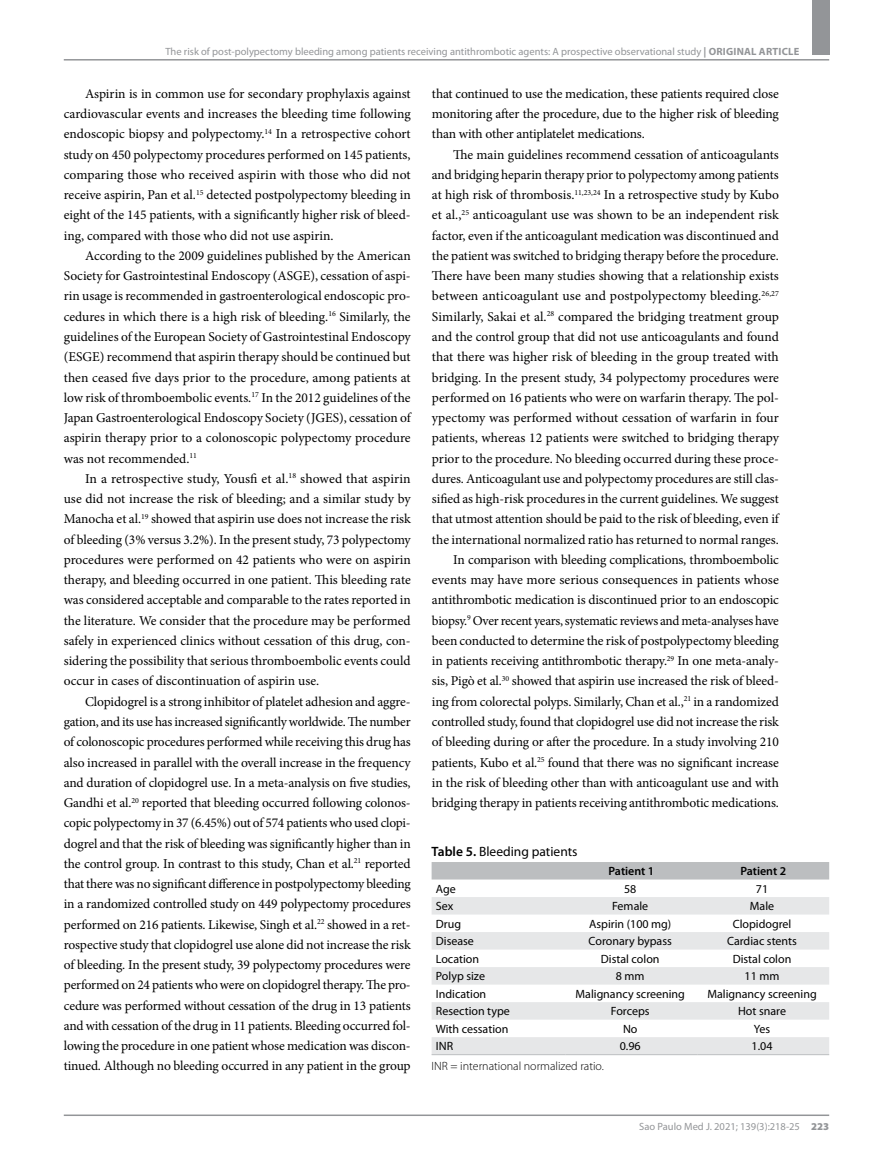
<style>
.page{position:relative;width:893px;height:1170px;background:#fff}
.page>*{position:absolute;margin:0;border:0;box-sizing:border-box;transform-origin:0 0}
.t1{font:13.5px/20.2px "Minion Pro";letter-spacing:-.005em;color:#000;text-align:justify}
.t2{font:13.5px "Myriad Pro";color:#000}
.t3{font:12px "Myriad Pro";color:#000}
.t4{font:300 12px "Myriad Pro";color:#000}
.t5{font:600 12px "Myriad Pro";letter-spacing:-.005em;color:#000}
.t6{font:10.5px "Myriad Pro";color:#939598}
.s1{font-weight:700}
.s2{font-weight:600}
.s3{font-weight:900}
</style>
<div class="page">
<div style="left:812px;top:0;width:17px;height:55px;background:#939598"></div>
<hr style="left:64px;top:59px;width:765px;height:2px;background:#939598">
<hr style="left:64px;top:1114px;width:765px;height:1px;background:#939598">
<div style="left:432px;top:862px;width:397px;height:17px;background:#bcbec0"></div>
<svg style="left:432px;top:897px;width:397px;height:157px;fill:#e6e7e8"></svg>
<hr style="left:432px;top:1054px;width:134px;height:1px;background:#bcbec0">
<hr style="left:566px;top:1054px;width:131px;height:1px;background:#bcbec0">
<hr style="left:697px;top:1054px;width:132px;height:1px;background:#bcbec0">
<p class="t6" style="left:165px;top:45px;width:635px">The risk of post-polypectomy bleeding among patients receiving antithrombotic agents: A prospective observational study <span class="s1">| ORIGINAL ARTICLE</span></p>
<p class="t1" style="left:64px;top:83px;width:348px;text-indent:21px">Aspirin is in common use for secondary prophylaxis against cardiovascular events and increases the bleeding time following endoscopic biopsy and polypectomy.<sup>14</sup> In a retrospective cohort study on 450 polypectomy procedures performed on 145 patients, comparing those who received aspirin with those who did not receive aspirin, Pan et al.<sup>15</sup> detected postpolypectomy bleeding in eight of the 145 patients, with a significantly higher risk of bleed&shy;ing, compared with those who did not use aspirin.</p>
<p class="t1" style="left:64px;top:245px;width:348px;text-indent:21px">According to the 2009 guidelines published by the American Society for Gastrointestinal Endoscopy (ASGE), cessation of aspi&shy;rin usage is recommended in gastroenterological endoscopic pro&shy;cedures in which there is a high risk of bleeding.<sup>16</sup> Similarly, the guidelines of the European Society of Gastrointestinal Endoscopy (ESGE) recommend that aspirin therapy should be continued but then ceased five days prior to the procedure, among patients at low risk of thromboembolic events.<sup>17</sup> In the 2012 guidelines of the Japan Gastroenterological Endoscopy Society (JGES), cessation of aspirin therapy prior to a colonoscopic polypectomy procedure was not recommended.<sup>11</sup></p>
<p class="t1" style="left:64px;top:468px;width:349px;text-indent:21px">In a retrospective study, Yousfi et al.<sup>18</sup> showed that aspirin use did not increase the risk of bleeding; and a similar study by Manocha et al.<sup>19</sup> showed that aspirin use does not increase the risk of bleeding (3% versus 3.2%). In the present study, 73 polypectomy procedures were performed on 42 patients who were on aspirin therapy, and bleeding occurred in one patient. This bleeding rate was considered acceptable and comparable to the rates reported in the literature. We consider that the procedure may be performed safely in experienced clinics without cessation of this drug, con&shy;sidering the possibility that serious thromboembolic events could occur in cases of discontinuation of aspirin use.</p>
<p class="t1" style="left:64px;top:691px;width:349px;text-indent:21px">Clopidogrel is a strong inhibitor of platelet adhesion and aggre&shy;gation, and its use has increased significantly worldwide. The number of colonoscopic procedures performed while receiving this drug has also increased in parallel with the overall increase in the frequency and duration of clopidogrel use. In a meta-analysis on five studies, Gandhi et al.<sup>20</sup> reported that bleeding occurred following colonos&shy;copic polypectomy in 37 (6.45%) out of 574 patients who used clopi&shy;dogrel and that the risk of bleeding was significantly higher than in the control group. In contrast to this study, Chan et al.<sup>21</sup> reported that there was no significant difference in postpolypectomy bleeding in a randomized controlled study on 449 polypectomy procedures performed on 216 patients. Likewise, Singh et al.<sup>22</sup> showed in a ret&shy;rospective study that clopidogrel use alone did not increase the risk of bleeding. In the present study, 39 polypectomy procedures were performed on 24 patients who were on clopidogrel therapy. The pro&shy;cedure was performed without cessation of the drug in 13 patients and with cessation of the drug in 11 patients. Bleeding occurred fol&shy;lowing the procedure in one patient whose medication was discon&shy;tinued. Although no bleeding occurred in any patient in the group</p>
<p class="t1" style="left:432px;top:83px;width:348px">that continued to use the medication, these patients required close monitoring after the procedure, due to the higher risk of bleeding than with other antiplatelet medications.</p>
<p class="t1" style="left:432px;top:144px;width:349px;text-align:right">The main guidelines recommend cessation of anticoagulants and bridging heparin therapy prior to polypectomy among patients at high risk of thrombosis.<sup>11,23,24</sup> In a retrospective study by Kubo et al.,<sup>25</sup> anticoagulant use was shown to be an independent risk factor, even if the anticoagulant medication was discontinued and the patient was switched to bridging therapy before the procedure.<br>There have been many studies showing that a relationship exists between anticoagulant use and postpolypectomy bleeding.<sup>26,27<br></sup>Similarly, Sakai et al.<sup>28</sup> compared the bridging treatment group and the control group that did not use anticoagulants and found that there was higher risk of bleeding in the group treated with bridging. In the present study, 34 polypectomy procedures were performed on 16 patients who were on warfarin therapy. The pol&shy;ypectomy was performed without cessation of warfarin in four patients, whereas 12 patients were switched to bridging therapy prior to the procedure. No bleeding occurred during these proce&shy;dures. Anticoagulant use and polypectomy procedures are still clas&shy;sified as high-risk procedures in the current guidelines. We suggest that utmost attention should be paid to the risk of bleeding, even if the international normalized ratio has returned to normal ranges.<br>In comparison with bleeding complications, thromboembolic events may have more serious consequences in patients whose antithrombotic medication is discontinued prior to an endoscopic biopsy.<sup>9</sup> Over recent years, systematic reviews and meta-analyses have been conducted to determine the risk of postpolypectomy bleeding in patients receiving antithrombotic therapy.<sup>29</sup> In one meta-analy&shy;sis, Pigò et al.<sup>30</sup> showed that aspirin use increased the risk of bleed&shy;ing from colorectal polyps. Similarly, Chan et al.,<sup>21</sup> in a randomized controlled study, found that clopidogrel use did not increase the risk of bleeding during or after the procedure. In a study involving 210 patients, Kubo et al.<sup>25</sup> found that there was no significant increase in the risk of bleeding other than with anticoagulant use and with bridging therapy in patients receiving antithrombotic medications.</p>
<p class="t2" style="left:432px;top:842px;width:147px"><span class="s2">Table 5.</span> Bleeding patients</p>
<p class="t5" style="left:608px;top:863px;width:47px">Patient 1</p>
<p class="t5" style="left:740px;top:863px;width:47px">Patient 2</p>
<p class="t3" style="left:436px;top:881px;width:21px">Age</p>
<p class="t3" style="left:624px;top:881px;width:14px">58</p>
<p class="t3" style="left:756px;top:881px;width:14px">71</p>
<p class="t3" style="left:436px;top:898px;width:19px">Sex</p>
<p class="t3" style="left:612px;top:898px;width:38px">Female</p>
<p class="t3" style="left:750px;top:898px;width:26px">Male</p>
<p class="t3" style="left:436px;top:916px;width:27px">Drug</p>
<p class="t3" style="left:589px;top:916px;width:84px">Aspirin (100 mg)</p>
<p class="t3" style="left:733px;top:916px;width:60px">Clopidogrel</p>
<p class="t3" style="left:436px;top:933px;width:40px">Disease</p>
<p class="t3" style="left:589px;top:933px;width:85px">Coronary bypass</p>
<p class="t3" style="left:727px;top:933px;width:71px">Cardiac stents</p>
<p class="t3" style="left:436px;top:951px;width:45px">Location</p>
<p class="t3" style="left:601px;top:951px;width:60px">Distal colon</p>
<p class="t3" style="left:733px;top:951px;width:60px">Distal colon</p>
<p class="t3" style="left:436px;top:968px;width:51px">Polyp size</p>
<p class="t3" style="left:616px;top:968px;width:30px">8 mm</p>
<p class="t3" style="left:745px;top:968px;width:36px">11 mm</p>
<p class="t3" style="left:436px;top:986px;width:52px">Indication</p>
<p class="t3" style="left:575px;top:986px;width:111px">Malignancy screening</p>
<p class="t3" style="left:707px;top:986px;width:111px">Malignancy screening</p>
<p class="t3" style="left:436px;top:1003px;width:75px">Resection type</p>
<p class="t3" style="left:611px;top:1003px;width:40px">Forceps</p>
<p class="t3" style="left:738px;top:1003px;width:49px">Hot snare</p>
<p class="t3" style="left:436px;top:1021px;width:74px">With cessation</p>
<p class="t3" style="left:623px;top:1021px;width:16px">No</p>
<p class="t3" style="left:754px;top:1021px;width:18px">Yes</p>
<p class="t3" style="left:436px;top:1038px;width:19px">INR</p>
<p class="t3" style="left:620px;top:1038px;width:22px">0.96</p>
<p class="t3" style="left:752px;top:1038px;width:22px">1.04</p>
<p class="t4" style="left:432px;top:1059px;width:174px">INR = international normalized ratio.</p>
<p class="t6" style="left:639px;top:1119px;width:191px">Sao Paulo Med J. 2021; 139(3):218-25 <span class="s3">223</span></p>
</div>
